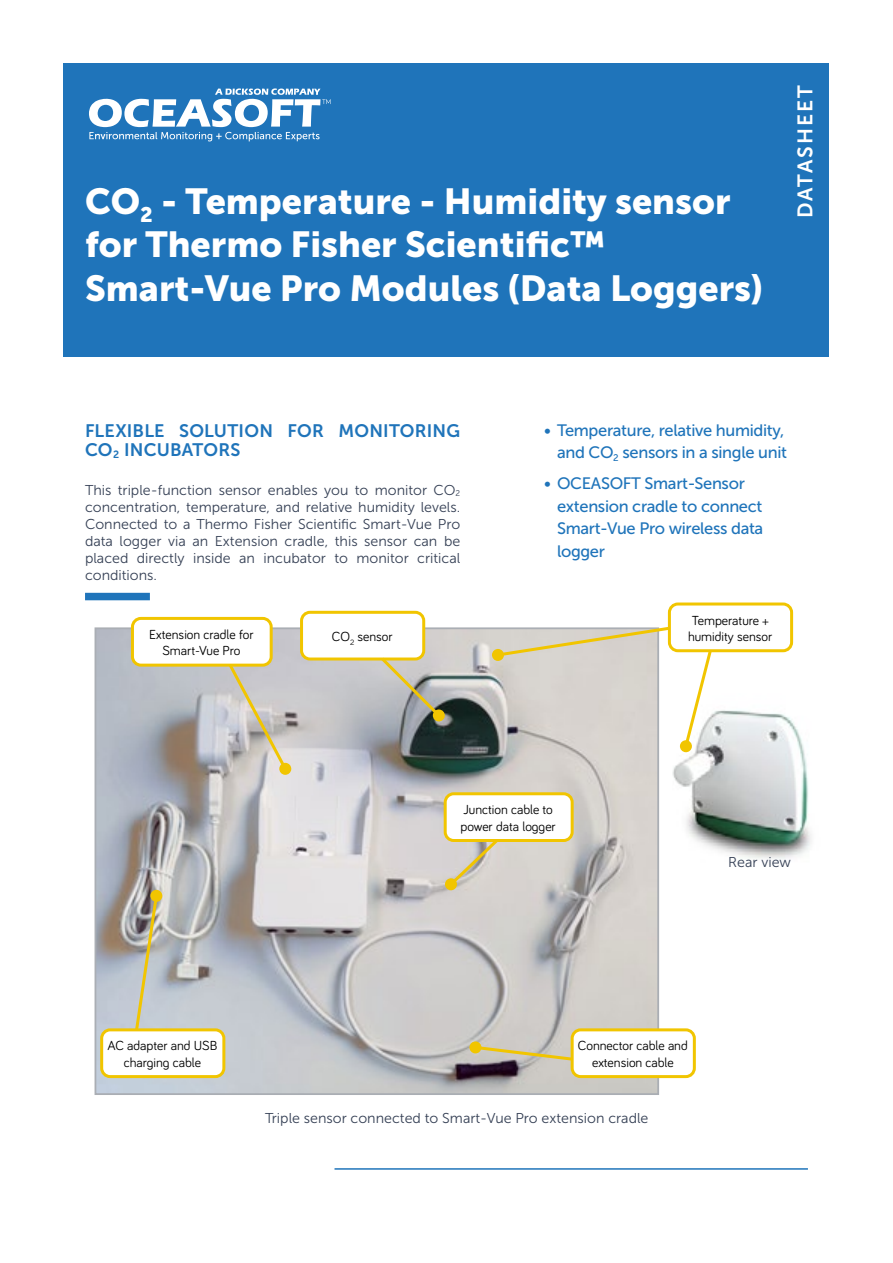
<style>
.page{position:relative;width:893px;height:1263px;background:#fff}
.page>*{position:absolute;margin:0;border:0;box-sizing:border-box;transform-origin:0 0}
.t1{font:36px/43.2px "Museo Sans 900";color:#fff}
.t2{font:21px "Museo Sans 700";letter-spacing:.09em;color:#fff}
.t3{font:18px/19.5px "Museo Sans 700";letter-spacing:.01em;color:#1f74ba}
.t4{font:16.5px/22.5px "Museo Sans 500";letter-spacing:-.02em;color:#1f74ba;text-align:right}
.t5{font:14.25px/17.1px "Museo Sans 300";color:#343f54;text-align:justify}
.t6{font:13.5px/16.2px "Bariol";color:#000;text-align:center}
</style>
<div class="page">
<img style="left:98px;top:630px;width:558px;height:462px">
<div style="left:64px;top:64px;width:765px;height:293px;background:#1f74ba"></div>
<div style="left:85px;top:593px;width:65px;height:7px;background:#1f74ba"></div>
<svg style="left:89px;top:88px;width:242px;height:53px"></svg>
<hr style="left:334px;top:1168px;width:474px;height:2px;background:#1f74ba">
<img style="left:673px;top:710px;width:138px;height:149px">
<svg style="left:492px;top:649px;width:12px;height:12px"></svg>
<div style="left:302px;top:612px;width:122px;height:47px;background:#fff;border-radius:9px"></div>
<div style="left:300px;top:611px;width:125px;height:49px;border:3px solid #f1c500;border-radius:9px"></div>
<div style="left:668px;top:602px;width:125px;height:50px;border:3px solid #f1c500;border-radius:9px"></div>
<svg style="left:378px;top:654px;width:65px;height:66px;background:#b9b7aa"></svg>
<div style="left:433px;top:709px;width:12px;height:13px;background:#f1c500;border-radius:50%"></div>
<svg style="left:223px;top:654px;width:66px;height:119px;background:#c9c5be"></svg>
<div style="left:279px;top:763px;width:12px;height:12px;background:#f1c500;border-radius:50%"></div>
<svg style="left:472px;top:1044px;width:99px;height:20px;background:#c8bfa1"></svg>
<svg style="left:469px;top:1041px;width:13px;height:13px"></svg>
<div style="left:132px;top:618px;width:139px;height:47px;background:#fff;border-radius:9px"></div>
<div style="left:131px;top:617px;width:142px;height:50px;border:3px solid #f1c500;border-radius:9px"></div>
<svg style="left:495px;top:624px;width:219px;height:126px"></svg>
<div style="left:680px;top:740px;width:12px;height:12px;background:#f1c500;border-radius:50%"></div>
<div style="left:572px;top:1030px;width:122px;height:46px;background:#fff;border-radius:9px"></div>
<div style="left:571px;top:1028px;width:125px;height:50px;border:3px solid #f1c500;border-radius:9px"></div>
<svg style="left:132px;top:892px;width:28px;height:136px;background:#b7b6a8"></svg>
<div style="left:150px;top:890px;width:13px;height:12px;background:#f1c500;border-radius:50%"></div>
<div style="left:102px;top:1030px;width:122px;height:46px;background:#fff;border-radius:9px"></div>
<div style="left:100px;top:1028px;width:125px;height:50px;border:3px solid #f1c500;border-radius:9px"></div>
<svg style="left:447px;top:840px;width:65px;height:48px;background:#d3cdc0"></svg>
<div style="left:445px;top:878px;width:12px;height:12px;background:#f1c500;border-radius:50%"></div>
<div style="left:445px;top:794px;width:127px;height:46px;background:#fff;border-radius:9px"></div>
<div style="left:444px;top:792px;width:130px;height:50px;border:3px solid #f1c500;border-radius:9px"></div>
<h1 class="t1" style="left:85px;top:180px;width:680px">CO<sub>2</sub> - Temperature - Humidity sensor for Thermo Fisher Scientific™<br>Smart-Vue Pro Modules (Data Loggers)</h1>
<h2 class="t2" style="left:793px;top:218px;width:134px;rotate:-90deg">DATASHEET</h2>
<p class="t3" style="left:85px;top:421px;width:377px">FLEXIBLE SOLUTION FOR MONITORING<br>CO<sub>2</sub> INCUBATORS</p>
<p class="t5" style="left:85px;top:481px;width:377px">This triple-function sensor enables you to monitor CO<sub>2 </sub>concentration, temperature, and relative humidity levels.<br>Connected to a Thermo Fisher Scientific Smart-Vue Pro data logger via an Extension cradle, this sensor can be placed directly inside an incubator to monitor critical conditions.</p>
<p class="t4" style="left:544px;top:419px;width:244px">• Temperature, relative humidity, and CO<sub>2</sub> sensors in a single unit</p>
<p class="t4" style="left:557px;top:472px;width:208px;text-align:left;text-indent:-13px">• OCEASOFT Smart-Sensor extension cradle to connect<br>Smart-Vue Pro wireless data logger</p>
<p class="t6" style="left:692px;top:611px;width:78px">Temperature +</p>
<p class="t6" style="left:149px;top:626px;width:106px">Extension cradle for</p>
<p class="t6" style="left:688px;top:627px;width:86px">humidity sensor</p>
<p class="t6" style="left:162px;top:642px;width:80px">Smart-Vue Pro</p>
<p class="t6" style="left:332px;top:628px;width:62px">CO<sub>2</sub> sensor</p>
<p class="t6" style="left:461px;top:801px;width:97px;text-align:left">Junction cable to power data logger</p>
<p class="t5" style="left:728px;top:854px;width:64px">Rear view</p>
<p class="t6" style="left:107px;top:1037px;width:111px">AC adapter and USB charging cable</p>
<p class="t6" style="left:578px;top:1037px;width:111px">Connector cable and extension cable</p>
<p class="t5" style="left:265px;top:1109px;width:385px">Triple sensor connected to Smart-Vue Pro extension cradle</p>
</div>
